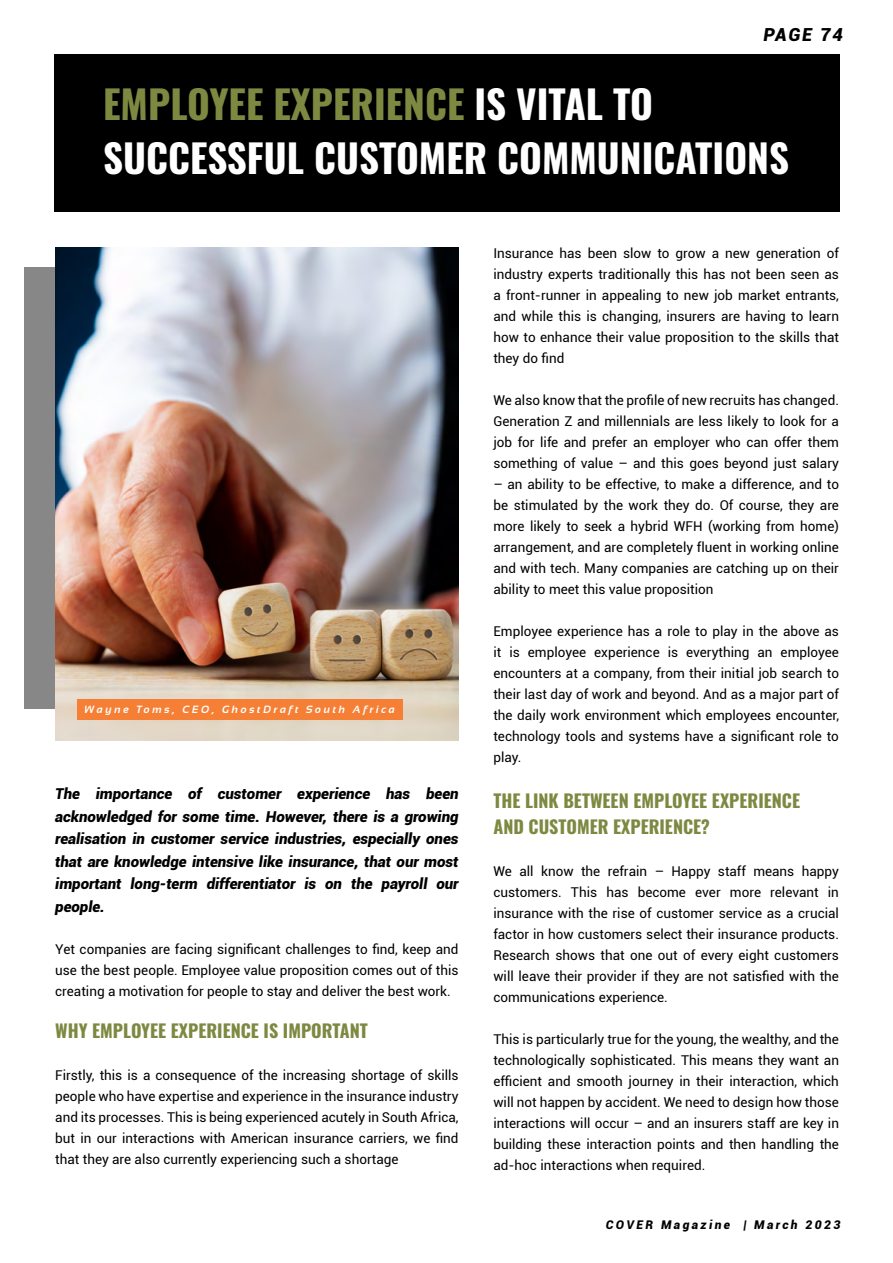
<style>
.page{position:relative;width:893px;height:1263px;background:#fff}
.page>*{position:absolute;margin:0;border:0;box-sizing:border-box;transform-origin:0 0}
.t1{font:700 39px/54px "Oswald";color:#fff}
.t2{font:700 18px/25.5px "Oswald";color:#7d8941}
.t3{font:italic 900 18px "Roboto";letter-spacing:.095em;color:#000}
.t4{font:italic 900 15px/22.5px "Roboto";color:#000;text-align:justify}
.t5{font:13.5px/21px "Roboto";color:#000;text-align:justify}
.t6{font:italic 900 12px "Roboto";letter-spacing:.2em;color:#000}
.t7{font:italic 700 10.5px "Sansation";letter-spacing:.25em;color:#fff}
.s1{color:#7d8941}
</style>
<div class="page">
<div style="left:24px;top:268px;width:95px;height:441px;background:#888787"></div>
<img style="left:55px;top:248px;width:404px;height:492px">
<div style="left:54px;top:54px;width:785px;height:158px;background:#000"></div>
<div style="left:77px;top:699px;width:326px;height:20px;background:#f57f34"></div>
<h2 class="t3" style="left:763px;top:21px;width:81px">PAGE 74</h2>
<h1 class="t1" style="left:103px;top:80px;width:687px"><span class="s1">EMPLOYEE EXPERIENCE</span> IS VITAL TO<br>SUCCESSFUL CUSTOMER COMMUNICATIONS</h1>
<p class="t7" style="left:85px;top:704px;width:312px">Wayne Toms, CEO, GhostDraft South Africa</p>
<p class="t4" style="left:55px;top:782px;width:405px">The importance of customer experience has been acknowledged for some time. However, there is a growing realisation in customer service industries, especially ones that are knowledge intensive like insurance, that our most important long-term differentiator is on the payroll our people.</p>
<p class="t5" style="left:55px;top:938px;width:405px">Yet companies are facing significant challenges to find, keep and use the best people. Employee value proposition comes out of this creating a motivation for people to stay and deliver the best work.</p>
<h2 class="t2" style="left:55px;top:1019px;width:314px">WHY EMPLOYEE EXPERIENCE IS IMPORTANT</h2>
<p class="t5" style="left:55px;top:1064px;width:405px">Firstly, this is a consequence of the increasing shortage of skills people who have expertise and experience in the insurance industry and its processes. This is being experienced acutely in South Africa, but in our interactions with American insurance carriers, we find that they are also currently experiencing such a shortage</p>
<p class="t5" style="left:493px;top:242px;width:347px">Insurance has been slow to grow a new generation of industry experts traditionally this has not been seen as a front-runner in appealing to new job market entrants, and while this is changing, insurers are having to learn how to enhance their value proposition to the skills that they do find</p>
<p class="t5" style="left:493px;top:389px;width:347px">We also know that the profile of new recruits has changed.<br>Generation Z and millennials are less likely to look for a job for life and prefer an employer who can offer them something of value – and this goes beyond just salary</p>
<p class="t5" style="left:493px;top:473px;width:347px">– an ability to be effective, to make a difference, and to be stimulated by the work they do. Of course, they are more likely to seek a hybrid WFH (working from home) arrangement, and are completely fluent in working online and with tech. Many companies are catching up on their ability to meet this value proposition</p>
<p class="t5" style="left:493px;top:620px;width:347px">Employee experience has a role to play in the above as it is employee experience is everything an employee encounters at a company, from their initial job search to their last day of work and beyond. And as a major part of the daily work environment which employees encounter, technology tools and systems have a significant role to play.</p>
<h2 class="t2" style="left:493px;top:789px;width:308px">THE LINK BETWEEN EMPLOYEE EXPERIENCE<br>AND CUSTOMER EXPERIENCE?</h2>
<p class="t5" style="left:493px;top:860px;width:347px">We all know the refrain – Happy staff means happy customers. This has become ever more relevant in insurance with the rise of customer service as a crucial factor in how customers select their insurance products.<br>Research shows that one out of every eight customers will leave their provider if they are not satisfied with the communications experience.</p>
<p class="t5" style="left:493px;top:1028px;width:347px">This is particularly true for the young, the wealthy, and the technologically sophisticated. This means they want an efficient and smooth journey in their interaction, which will not happen by accident. We need to design how those interactions will occur – and an insurers staff are key in building these interaction points and then handling the ad-hoc interactions when required.</p>
<p class="t6" style="left:606px;top:1216px;width:236px">COVER Magazine | March 2023</p>
</div>
